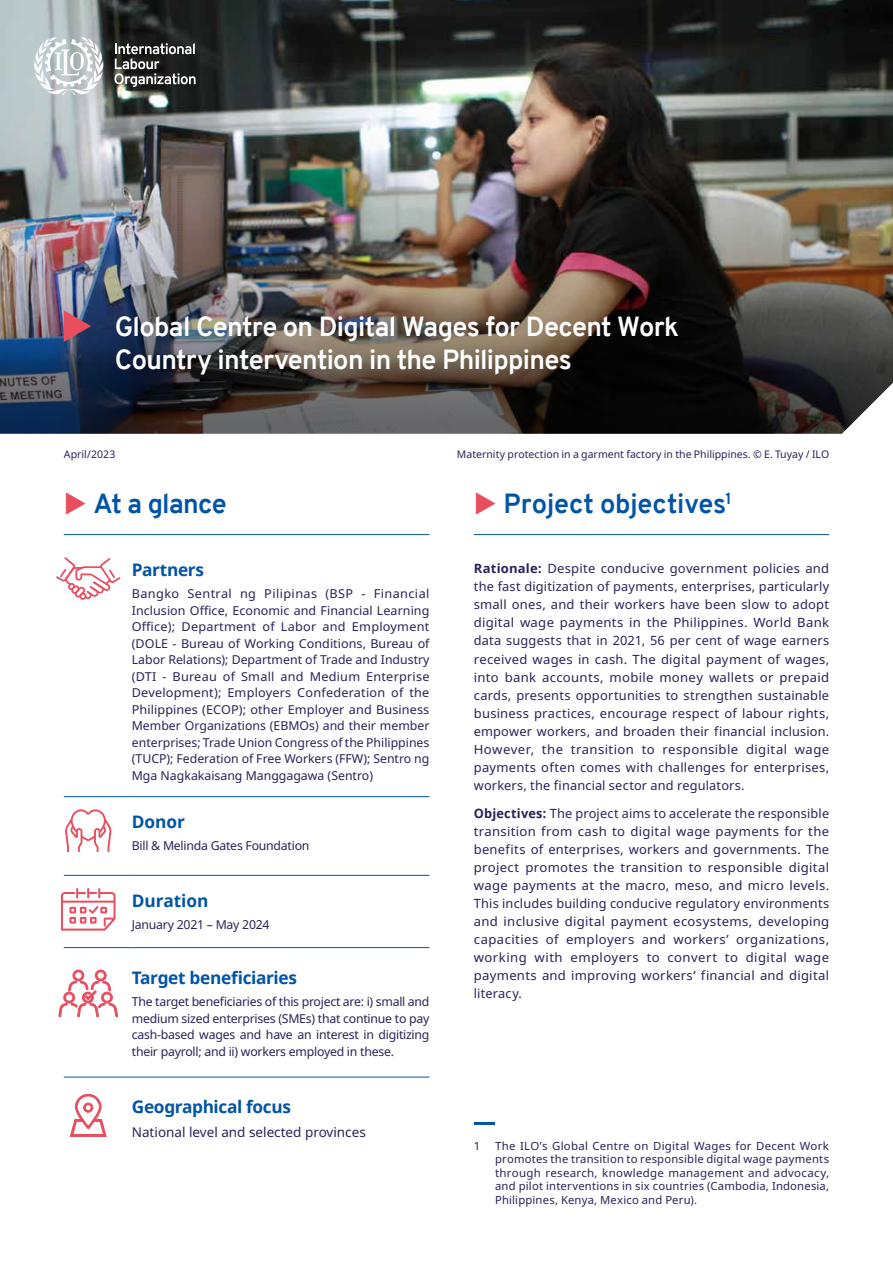
<style>
.page{position:relative;width:893px;height:1263px;background:#fff}
.page>*{position:absolute;margin:0;border:0;box-sizing:border-box;transform-origin:0 0}
.t1{font:700 27px/32.4px "Overpass";letter-spacing:-.025em;color:#fff}
.t2{font:700 27px "Overpass";letter-spacing:-.005em;color:#0054a6}
.t3{font:700 27px "Overpass";letter-spacing:-.025em;color:#0054a6}
.t4{font:700 17.25px "Noto Sans";letter-spacing:-.015em;color:#0054a6}
.t5{font:13.5px "Noto Sans";color:#27235a}
.t6{font:12.75px/18px "Noto Sans";letter-spacing:.015em;color:#27235a;text-align:justify}
.t7{font:12.3px/16.5px "Noto Sans";letter-spacing:-.02em;color:#27235a;text-align:justify}
.t8{font:11.25px/13.5px "Noto Sans";letter-spacing:.015em;color:#27235a;text-align:justify}
.t9{font:10.5px "Noto Sans";color:#27235a}
.s1{font-weight:700}
</style>
<div class="page">
<img style="left:0;top:0;width:893px;height:433px">
<svg style="left:64px;top:310px;width:27px;height:32px"></svg>
<hr style="left:474px;top:534px;width:355px;height:1px;background:#0054a6">
<hr style="left:474px;top:1122px;width:21px;height:3px;background:#0054a6">
<hr style="left:64px;top:534px;width:365px;height:1px;background:#0054a6">
<hr style="left:64px;top:796px;width:68px;height:1px;background:#0054a6">
<hr style="left:132px;top:796px;width:297px;height:1px;background:#0054a6">
<hr style="left:64px;top:875px;width:68px;height:1px;background:#0054a6">
<hr style="left:132px;top:875px;width:297px;height:1px;background:#0054a6">
<hr style="left:64px;top:947px;width:68px;height:1px;background:#0054a6">
<hr style="left:132px;top:947px;width:297px;height:1px;background:#0054a6">
<hr style="left:64px;top:1077px;width:68px;height:1px;background:#0054a6">
<hr style="left:132px;top:1077px;width:297px;height:1px;background:#0054a6">
<svg style="left:56px;top:557px;width:64px;height:43px"></svg>
<svg style="left:65px;top:809px;width:47px;height:43px"></svg>
<svg style="left:61px;top:888px;width:55px;height:42px"></svg>
<svg style="left:59px;top:970px;width:59px;height:48px"></svg>
<svg style="left:70px;top:1094px;width:37px;height:43px"></svg>
<svg style="left:114px;top:43px;width:82px;height:44px;background:#565856"></svg>
<svg style="left:32px;top:37px;width:73px;height:58px"></svg>
<h1 class="t1" style="left:115px;top:311px;width:566px">Global Centre on Digital Wages for Decent Work<br>Country intervention in the Philippines</h1>
<p class="t9" style="left:64px;top:446px;width:53px">April/2023</p>
<h1 class="t3" style="left:94px;top:484px;width:135px">At a glance</h1>
<h2 class="t4" style="left:132px;top:557px;width:74px">Partners</h2>
<p class="t7" style="left:132px;top:586px;width:299px">Bangko Sentral ng Pilipinas (BSP - Financial Inclusion Office, Economic and Financial Learning Office); Department of Labor and Employment (DOLE - Bureau of Working Conditions, Bureau of Labor Relations); Department of Trade and Industry (DTI - Bureau of Small and Medium Enterprise Development); Employers Confederation of the Philippines (ECOP); other Employer and Business Member Organizations (EBMOs) and their member enterprises; Trade Union Congress of the Philippines (TUCP); Federation of Free Workers (FFW); Sentro ng Mga Nagkakaisang Manggagawa (Sentro)</p>
<h2 class="t4" style="left:132px;top:809px;width:55px">Donor</h2>
<p class="t7" style="left:132px;top:838px;width:179px">Bill &amp; Melinda Gates Foundation</p>
<h2 class="t4" style="left:132px;top:888px;width:78px">Duration</h2>
<p class="t7" style="left:132px;top:916px;width:139px">January 2021 – May 2024</p>
<h2 class="t4" style="left:132px;top:965px;width:167px">Target beneficiaries</h2>
<p class="t7" style="left:132px;top:994px;width:299px">The target beneficiaries of this project are: i) small and medium sized enterprises (SMEs) that continue to pay cash-based wages and have an interest in digitizing their payroll; and ii) workers employed in these.</p>
<h2 class="t4" style="left:132px;top:1095px;width:161px">Geographical focus</h2>
<p class="t5" style="left:132px;top:1123px;width:235px">National level and selected provinces</p>
<p class="t9" style="left:457px;top:446px;width:374px">Maternity protection in a garment factory in the Philippines. © E. Tuyay / ILO</p>
<h1 class="t2" style="left:504px;top:484px;width:230px">Project objectives<sup>1</sup></h1>
<p class="t6" style="left:474px;top:560px;width:357px"><span class="s1">Rationale:</span> Despite conducive government policies and the fast digitization of payments, enterprises, particularly small ones, and their workers have been slow to adopt digital wage payments in the Philippines. World Bank data suggests that in 2021, 56 per cent of wage earners received wages in cash. The digital payment of wages, into bank accounts, mobile money wallets or prepaid cards, presents opportunities to strengthen sustainable business practices, encourage respect of labour rights, empower workers, and broaden their financial inclusion.<br>However, the transition to responsible digital wage payments often comes with challenges for enterprises, workers, the financial sector and regulators.</p>
<p class="t6" style="left:474px;top:805px;width:357px"><span class="s1">Objectives:</span> The project aims to accelerate the responsible transition from cash to digital wage payments for the benefits of enterprises, workers and governments. The project promotes the transition to responsible digital wage payments at the macro, meso, and micro levels.<br>This includes building conducive regulatory environments and inclusive digital payment ecosystems, developing capacities of employers and workers’ organizations, working with employers to convert to digital wage payments and improving workers’ financial and digital literacy.</p>
<p class="t8" style="left:474px;top:1139px;width:8px">1</p>
<p class="t8" style="left:495px;top:1139px;width:336px">The ILO’s Global Centre on Digital Wages for Decent Work promotes the transition to responsible digital wage payments through research, knowledge management and advocacy, and pilot interventions in six countries (Cambodia, Indonesia, Philippines, Kenya, Mexico and Peru).</p>
</div>
